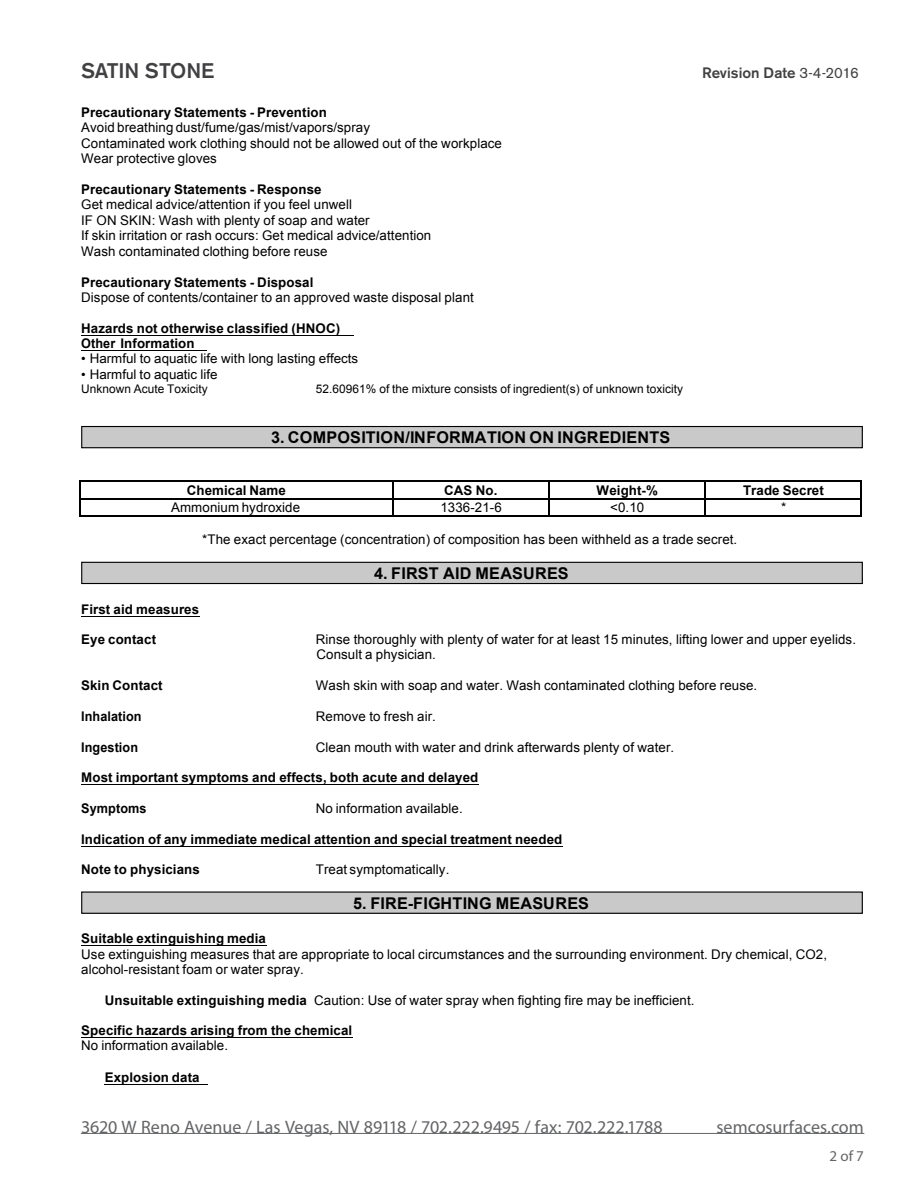
<style>
.page{position:relative;width:918px;height:1188px;background:#fff}
.page>*{position:absolute;margin:0;border:0;box-sizing:border-box;transform-origin:0 0}
.t1{font:500 21px "Akzidenz Grotesk BE";letter-spacing:-.005em;color:#414042}
.t2{font:18px "Myriad Pro";letter-spacing:-.005em;color:#636466}
.t3{font:700 16.2px "Arial";letter-spacing:.01em;color:#000}
.t4{font:500 15px "Akzidenz Grotesk BE";color:#414042}
.t5{font:15px "Myriad Pro";color:#636466}
.t6{font:14.7px "Arial";color:#000}
.t7{font:700 14.7px "Arial";color:#000}
.t8{font:13.35px/15.6px "Arial";letter-spacing:.01em;color:#000}
.t9{font:700 13.35px/15.5px "Arial";letter-spacing:.01em;color:#000}
.t10{font:13.35px "Arial Unicode MS";color:#000}
.t11{font:700 13.35px "Arial";letter-spacing:.01em;color:#000;scale:.95 1}
.t12{font:11.85px "Arial";letter-spacing:.005em;color:#000}
.s1{font-weight:400}
.s2{font-weight:700}
</style>
<div class="page">
<hr style="left:81px;top:1133px;width:783px;height:1px;background:#636466">
<hr style="left:81px;top:335px;width:273px;height:1px;background:#000">
<hr style="left:81px;top:351px;width:126px;height:1px;background:#000">
<hr style="left:81px;top:480px;width:311px;height:1px;background:#000">
<hr style="left:393px;top:480px;width:156px;height:1px;background:#000">
<hr style="left:550px;top:480px;width:155px;height:1px;background:#000">
<hr style="left:706px;top:480px;width:155px;height:1px;background:#000">
<hr style="left:81px;top:498px;width:311px;height:1px;background:#000">
<hr style="left:393px;top:498px;width:156px;height:1px;background:#000">
<hr style="left:550px;top:498px;width:155px;height:1px;background:#000">
<hr style="left:706px;top:498px;width:155px;height:1px;background:#000">
<svg style="left:80px;top:480px;width:1px;height:37px"></svg>
<hr style="left:81px;top:516px;width:311px;height:1px;background:#000">
<svg style="left:392px;top:480px;width:1px;height:37px"></svg>
<hr style="left:393px;top:516px;width:156px;height:1px;background:#000">
<svg style="left:549px;top:480px;width:1px;height:37px"></svg>
<hr style="left:550px;top:516px;width:155px;height:1px;background:#000">
<svg style="left:705px;top:480px;width:1px;height:37px"></svg>
<hr style="left:706px;top:516px;width:155px;height:1px;background:#000">
<svg style="left:861px;top:480px;width:1px;height:37px"></svg>
<hr style="left:81px;top:616px;width:118px;height:1px;background:#000">
<hr style="left:81px;top:784px;width:398px;height:1px;background:#000">
<hr style="left:81px;top:846px;width:482px;height:1px;background:#000">
<hr style="left:81px;top:945px;width:185px;height:1px;background:#000">
<hr style="left:81px;top:1038px;width:271px;height:1px;background:#000">
<hr style="left:105px;top:1084px;width:103px;height:1px;background:#000">
<div style="left:81px;top:426px;width:782px;height:22px;border:1px solid #000"></div>
<div style="left:82px;top:427px;width:780px;height:20px;background:#c9c9c9"></div>
<div style="left:81px;top:562px;width:782px;height:22px;border:1px solid #000"></div>
<div style="left:82px;top:563px;width:780px;height:20px;background:#c9c9c9"></div>
<div style="left:81px;top:891px;width:782px;height:23px;border:1px solid #000"></div>
<p class="t6" style="left:81px;top:52px;width:100px">SATIN STONE</p>
<h1 class="t1" style="left:81px;top:57px;width:135px">SATIN STONE</h1>
<p class="t4" style="left:702px;top:63px;width:158px">Revision Date <span class="s1">3-4-2016</span></p>
<p class="t9" style="left:81px;top:105px;width:247px">Precautionary Statements - Prevention</p>
<p class="t8" style="left:81px;top:120px;width:422px">Avoid breathing dust/fume/gas/mist/vapors/spray<br>Contaminated work clothing should not be allowed out of the workplace<br>Wear protective gloves</p>
<p class="t9" style="left:81px;top:182px;width:242px">Precautionary Statements - Response</p>
<p class="t8" style="left:81px;top:197px;width:352px">Get medical advice/attention if you feel unwell<br>IF ON SKIN: Wash with plenty of soap and water<br>If skin irritation or rash occurs: Get medical advice/attention Wash contaminated clothing before reuse</p>
<p class="t9" style="left:81px;top:275px;width:234px">Precautionary Statements - Disposal</p>
<p class="t8" style="left:81px;top:290px;width:394px">Dispose of contents/container to an approved waste disposal plant</p>
<p class="t9" style="left:81px;top:321px;width:261px">Hazards not otherwise classified (HNOC)<br>Other Information</p>
<p class="t10" style="left:81px;top:349px;width:278px">• Harmful to aquatic life with long lasting effects</p>
<p class="t10" style="left:81px;top:365px;width:138px">• Harmful to aquatic life</p>
<p class="t12" style="left:81px;top:382px;width:128px">Unknown Acute Toxicity</p>
<p class="t12" style="left:316px;top:382px;width:369px">52.60961% of the mixture consists of ingredient(s) of unknown toxicity</p>
<p class="t3" style="left:271px;top:427px;width:401px">3. COMPOSITION/INFORMATION ON INGREDIENTS</p>
<p class="t9" style="left:187px;top:483px;width:101px">Chemical Name</p>
<p class="t9" style="left:444px;top:483px;width:55px">CAS No.</p>
<p class="t9" style="left:597px;top:483px;width:63px">Weight-%</p>
<p class="t9" style="left:743px;top:483px;width:82px">Trade Secret</p>
<p class="t8" style="left:171px;top:500px;width:131px">Ammonium hydroxide</p>
<p class="t8" style="left:440px;top:500px;width:63px">1336-21-6</p>
<p class="t8" style="left:610px;top:500px;width:36px">&lt;0.10</p>
<p class="t8" style="left:781px;top:500px;width:7px">*</p>
<p class="t8" style="left:202px;top:532px;width:537px">*The exact percentage (concentration) of composition has been withheld as a trade secret.</p>
<p class="t3" style="left:374px;top:563px;width:196px">4. FIRST AID MEASURES</p>
<p class="t9" style="left:81px;top:602px;width:119px">First aid measures</p>
<p class="t9" style="left:81px;top:632px;width:76px">Eye contact</p>
<p class="t8" style="left:316px;top:632px;width:542px;line-height:15.1px">Rinse thoroughly with plenty of water for at least 15 minutes, lifting lower and upper eyelids.<br>Consult a physician.</p>
<p class="t9" style="left:81px;top:678px;width:83px">Skin Contact</p>
<p class="t8" style="left:316px;top:678px;width:443px">Wash skin with soap and water. Wash contaminated clothing before reuse.</p>
<p class="t11" style="left:81px;top:707px;width:65px">Inhalation</p>
<p class="t8" style="left:316px;top:709px;width:122px">Remove to fresh air.</p>
<p class="t11" style="left:81px;top:738px;width:61px">Ingestion</p>
<p class="t8" style="left:316px;top:739px;width:360px">Clean mouth with water and drink afterwards plenty of water.</p>
<p class="t9" style="left:81px;top:770px;width:399px">Most important symptoms and effects, both acute and delayed</p>
<p class="t11" style="left:81px;top:799px;width:70px">Symptoms</p>
<p class="t8" style="left:316px;top:801px;width:148px">No information available.</p>
<p class="t9" style="left:81px;top:832px;width:483px">Indication of any immediate medical attention and special treatment needed</p>
<p class="t9" style="left:81px;top:862px;width:120px">Note to physicians</p>
<p class="t8" style="left:316px;top:862px;width:135px">Treat symptomatically.</p>
<p class="t3" style="left:353px;top:892px;width:237px">5. FIRE-FIGHTING MEASURES</p>
<p class="t9" style="left:81px;top:931px;width:186px">Suitable extinguishing media</p>
<p class="t8" style="left:81px;top:947px;width:747px;line-height:15.1px">Use extinguishing measures that are appropriate to local circumstances and the surrounding environment. Dry chemical, CO2, alcohol-resistant foam or water spray.</p>
<p class="t8" style="left:105px;top:993px;width:591px"><span class="s2">Unsuitable extinguishing media</span> Caution: Use of water spray when fighting fire may be inefficient.</p>
<p class="t9" style="left:81px;top:1023px;width:273px">Specific hazards arising from the chemical</p>
<p class="t8" style="left:81px;top:1038px;width:148px">No information available.</p>
<p class="t9" style="left:105px;top:1070px;width:96px">Explosion data</p>
<p class="t7" style="left:435px;top:1116px;width:74px">Page 2 / 7</p>
<h2 class="t2" style="left:81px;top:1116px;width:583px">3620 W Reno Avenue / Las Vegas, NV 89118 / 702.222.9495 / fax: 702.222.1788</h2>
<h2 class="t2" style="left:716px;top:1116px;width:149px">semcosurfaces.com</h2>
<p class="t5" style="left:830px;top:1147px;width:36px">2 of 7</p>
</div>
